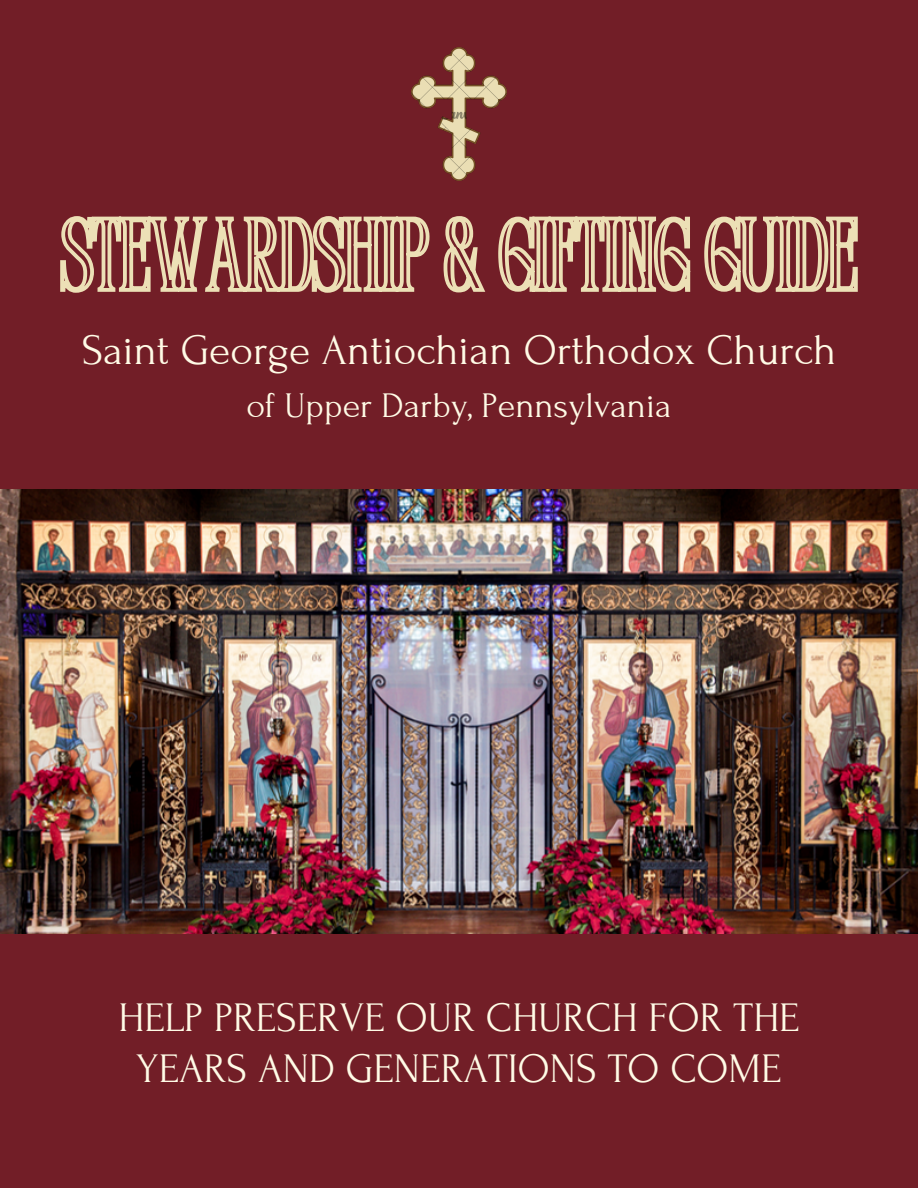
<style>
.page{position:relative;width:918px;height:1188px;background:#721e27}
.page>*{position:absolute;margin:0;border:0;box-sizing:border-box;transform-origin:0 0}
.t1{font:43.5px "Forum";color:#fffbe6}
.t2{font:42px/51.8px "Forum";color:#fffbe6;text-align:center}
.t3{font:36px "Forum";color:#fffbe6}
</style>
<div class="page">
<img style="left:0;top:490px;width:918px;height:443px">
<img style="left:412px;top:48px;width:94px;height:132px">
<svg style="left:60px;top:216px;width:426px;height:77px"></svg>
<svg style="left:498px;top:216px;width:360px;height:77px"></svg>
<p class="t1" style="left:82px;top:327px;width:756px">Saint George Antiochian Orthodox Church</p>
<p class="t3" style="left:246px;top:387px;width:427px">of Upper Darby, Pennsylvania</p>
<p class="t2" style="left:118px;top:992px;width:683px">HELP PRESERVE OUR CHURCH FOR THE<br>YEARS AND GENERATIONS TO COME</p>
</div>
